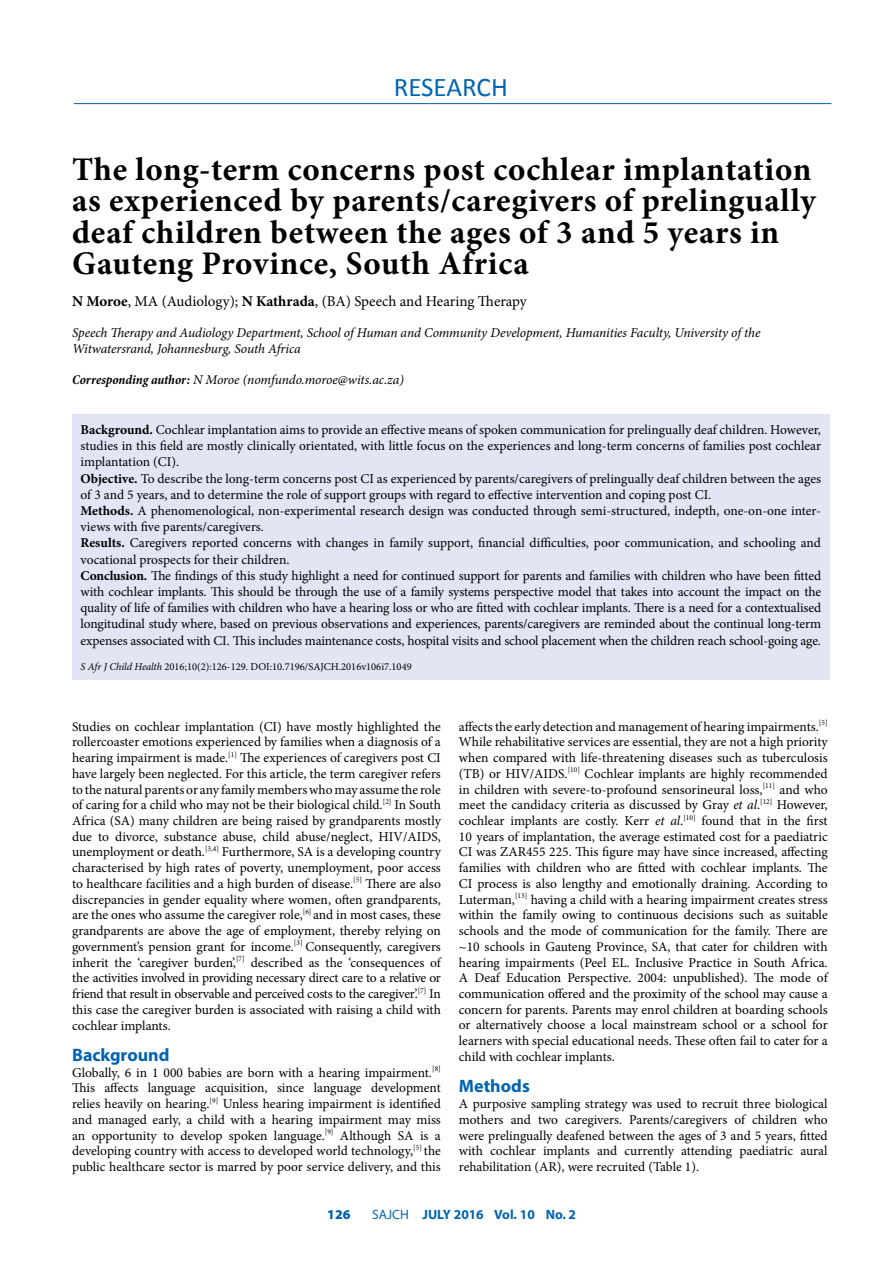
<style>
.page{position:relative;width:893px;height:1263px;background:#fff}
.page>*{position:absolute;margin:0;border:0;box-sizing:border-box;transform-origin:0 0}
.t1{font:700 33px/31.5px "Minion Pro";letter-spacing:.02em;color:#000}
.t2{font:27px "Calibri";color:#0064b0}
.t3{font:700 18px "Myriad Pro";color:#0064b0}
.t4{font:15px "Minion Pro";color:#000}
.t5{font:13.5px/15.8px "Minion Pro";letter-spacing:-.005em;color:#000;text-align:justify}
.t6{font:italic 13.5px/15.8px "Minion Pro";letter-spacing:-.01em;color:#000}
.t7{font:700 13.5px "Myriad Pro";color:#0064b0}
.t8{font:900 13.5px "Myriad Pro";color:#0064b0}
.t9{font:10.5px "Minion Pro";color:#000}
.s1{font-weight:700}
.s2{font-weight:700;font-stretch:condensed}
.s3{font-style:italic}
.s4{font-weight:400}
</style>
<div class="page">
<hr style="left:74px;top:103px;width:757px;height:1px;background:#0064b0">
<div style="left:72px;top:415px;width:758px;height:265px;background:#e2e6f4"></div>
<h2 class="t2" style="left:394px;top:70px;width:116px">RESEARCH</h2>
<h1 class="t1" style="left:72px;top:153px;width:745px">The long-term concerns post cochlear implantation as experienced by parents/caregivers of prelingually deaf children between the ages of 3 and 5 years in Gauteng Province, South Africa</h1>
<p class="t4" style="left:72px;top:291px;width:456px"><span class="s1">N Moroe</span>, MA (Audiology); <span class="s1">N Kathrada</span>, (BA) Speech and Hearing Therapy</p>
<p class="t6" style="left:72px;top:325px;width:690px">Speech Therapy and Audiology Department, School of Human and Community Development, Humanities Faculty, University of the<br>Witwatersrand, Johannesburg, South Africa</p>
<p class="t6" style="left:72px;top:372px;width:333px"><span class="s2">Corresponding author:</span> N Moroe (nomfundo.moroe@wits.ac.za)</p>
<p class="t5" style="left:81px;top:422px;width:742px;line-height:16.2px;text-align:left"><span class="s1">Background.</span> Cochlear implantation aims to provide an effective means of spoken communication for prelingually deaf children. However, studies in this field are mostly clinically orientated, with little focus on the experiences and long-term concerns of families post cochlear implantation (CI).<br><span class="s1">Objective.</span> To describe the long-term concerns post CI as experienced by parents/caregivers of prelingually deaf children between the ages of 3 and 5 years, and to determine the role of support groups with regard to effective intervention and coping post CI.<br><span class="s1">Methods.</span> A phenomenological, non-experimental research design was conducted through semi-structured, indepth, one-on-one inter&shy;views with five parents/caregivers.<br><span class="s1">Results.</span> Caregivers reported concerns with changes in family support, financial difficulties, poor communication, and schooling and vocational prospects for their children.<br><span class="s1">Conclusion.</span> The findings of this study highlight a need for continued support for parents and families with children who have been fitted with cochlear implants. This should be through the use of a family systems perspective model that takes into account the impact on the quality of life of families with children who have a hearing loss or who are fitted with cochlear implants. There is a need for a contextualised longitudinal study where, based on previous observations and experiences, parents/caregivers are reminded about the continual long-term expenses associated with CI. This includes maintenance costs, hospital visits and school placement when the children reach school-going age.</p>
<p class="t9" style="left:81px;top:660px;width:333px"><span class="s3">S Afr J Child Health</span> 2016;10(2):126-129. DOI:10.7196/SAJCH.2016v106i7.1049</p>
<p class="t5" style="left:72px;top:718px;width:370px">Studies on cochlear implantation (CI) have mostly highlighted the rollercoaster emotions experienced by families when a diagnosis of a hearing impairment is made.<sup>[1]</sup> The experiences of caregivers post CI have largely been neglected. For this article, the term caregiver refers to the natural parents or any family members who may assume the role of caring for a child who may not be their biological child.<sup>[2]</sup> In South Africa (SA) many children are being raised by grandparents mostly due to divorce, substance abuse, child abuse/neglect, HIV/AIDS, unemployment or death.<sup>[3,4]</sup> Furthermore, SA is a developing country characterised by high rates of poverty, unemployment, poor access to healthcare facilities and a high burden of disease.<sup>[5]</sup> There are also discrepancies in gender equality where women, often grandparents, are the ones who assume the caregiver role,<sup>[6]</sup> and in most cases, these grandparents are above the age of employment, thereby relying on government’s pension grant for income.<sup>[3]</sup> Consequently, caregivers inherit the ‘caregiver burden’,<sup>[7]</sup> described as the ‘consequences of the activities involved in providing necessary direct care to a relative or friend that result in observable and perceived costs to the caregiver’.<sup>[7]</sup> In this case the caregiver burden is associated with raising a child with cochlear implants.</p>
<h3 class="t3" style="left:72px;top:1043px;width:99px">Background</h3>
<p class="t5" style="left:72px;top:1064px;width:370px">Globally, 6 in 1 000 babies are born with a hearing impairment.<sup>[8] </sup>This affects language acquisition, since language development relies heavily on hearing.<sup>[9]</sup> Unless hearing impairment is identified and managed early, a child with a hearing impairment may miss an opportunity to develop spoken language.<sup>[9]</sup> Although SA is a developing country with access to developed world technology,<sup>[5]</sup> the public healthcare sector is marred by poor service delivery, and this</p>
<p class="t5" style="left:459px;top:718px;width:370px">affects the early detection and management of hearing impairments.<sup>[5] </sup>While rehabilitative services are essential, they are not a high priority when compared with life-threatening diseases such as tuberculosis (TB) or HIV/AIDS.<sup>[10]</sup> Cochlear implants are highly recommended in children with severe-to-profound sensorineural loss,<sup>[11]</sup> and who meet the candidacy criteria as discussed by Gray <span class="s3">et al</span>.<sup>[12]</sup> However, cochlear implants are costly. Kerr <span class="s3">et al</span>.<sup>[10]</sup> found that in the first 10 years of implantation, the average estimated cost for a paediatric CI was ZAR455 225. This figure may have since increased, affecting families with children who are fitted with cochlear implants. The CI process is also lengthy and emotionally draining. According to Luterman,<sup>[13]</sup> having a child with a hearing impairment creates stress within the family owing to continuous decisions such as suitable schools and the mode of communication for the family. There are ~10 schools in Gauteng Province, SA, that cater for children with hearing impairments (Peel EL. Inclusive Practice in South Africa.<br>A Deaf Education Perspective. 2004: unpublished). The mode of communication offered and the proximity of the school may cause a concern for parents. Parents may enrol children at boarding schools or alternatively choose a local mainstream school or a school for learners with special educational needs. These often fail to cater for a child with cochlear implants.</p>
<h3 class="t3" style="left:459px;top:1075px;width:72px">Methods</h3>
<p class="t5" style="left:459px;top:1096px;width:370px">A purposive sampling strategy was used to recruit three biological mothers and two caregivers. Parents/caregivers of children who were prelingually deafened between the ages of 3 and 5 years, fitted with cochlear implants and currently attending paediatric aural rehabilitation (AR), were recruited (Table 1).</p>
<p class="t8" style="left:327px;top:1207px;width:25px">126</p>
<p class="t7" style="left:372px;top:1206px;width:205px"><span class="s4">SAJCH</span> JULY 2016 Vol. 10 No. 2</p>
</div>
